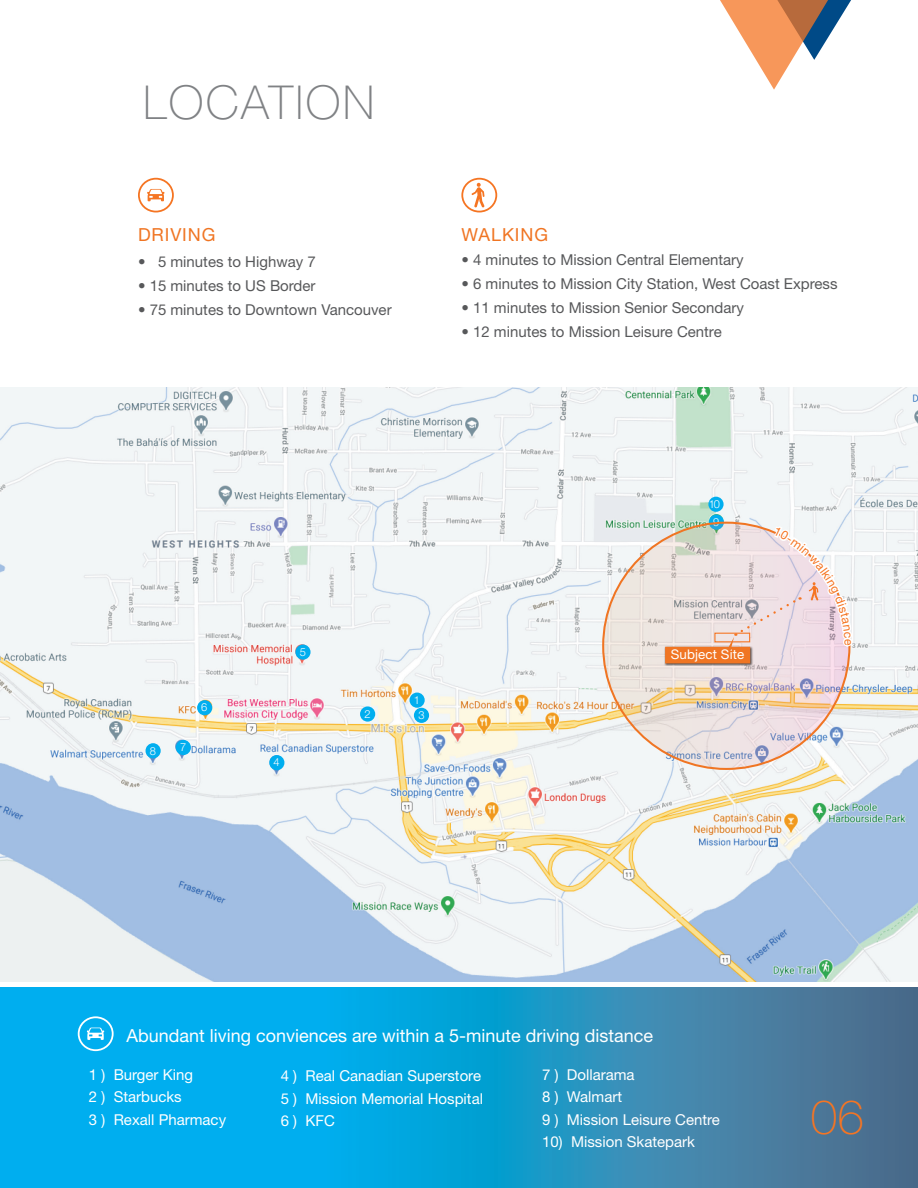
<style>
.page{position:relative;width:918px;height:1188px;background:#fff}
.page>*{position:absolute;margin:0;border:0;box-sizing:border-box;transform-origin:0 0}
.t1{font:100 47.7px "Helvetica Neue LT Std";color:#f57523}
.Headline{font:100 46.8px "Helvetica Neue LT Std";letter-spacing:.05em;color:#808285}
.text_footer{font:18px "Helvetica Neue LT Std";color:#fff}
.Subhead{font:18px "Helvetica Neue LT Std";letter-spacing:.05em;color:#f07523}
.Subhead-2{font:15px "Helvetica Neue LT Std";color:#57585a}
.text_footer-2{font:15px "Helvetica Neue LT Std";color:#fff}
.text_footer-3{font:13.35px "Helvetica Neue LT Std";letter-spacing:.01em;color:#fff}
.text_footer-4{font:300 11.1px "Helvetica Neue LT Std";color:#fff}
</style>
<div class="page">
<img style="left:0;top:388px;width:918px;height:594px">
<div style="left:295px;top:645px;width:16px;height:15px;background:#00aeef;border-radius:50%"></div>
<div style="left:269px;top:755px;width:15px;height:15px;background:#00aeef;border-radius:50%"></div>
<div style="left:197px;top:700px;width:15px;height:15px;background:#00aeef;border-radius:50%"></div>
<div style="left:176px;top:740px;width:15px;height:15px;background:#00aeef;border-radius:50%"></div>
<div style="left:146px;top:743px;width:15px;height:15px;background:#00aeef;border-radius:50%"></div>
<div style="left:410px;top:693px;width:15px;height:15px;background:#00aeef;border-radius:50%"></div>
<div style="left:414px;top:708px;width:15px;height:15px;background:#00aeef;border-radius:50%"></div>
<div style="left:360px;top:706px;width:15px;height:16px;background:#00aeef;border-radius:50%"></div>
<svg style="left:709px;top:515px;width:15px;height:15px"></svg>
<div style="left:708px;top:497px;width:16px;height:15px;background:#00aeef;border-radius:50%"></div>
<svg style="left:603px;top:523px;width:246px;height:246px;background:#e7d8d1"></svg>
<div style="left:664px;top:646px;width:89px;height:20px;background:#231f20;opacity:.75"></div>
<svg style="left:0;top:987px;width:918px;height:201px;background:#1b99cc"></svg>
<div style="left:78px;top:1016px;width:36px;height:35px;border:2px solid #fff;border-radius:50%"></div>
<svg style="left:87px;top:1028px;width:17px;height:12px"></svg>
<svg style="left:720px;top:0;width:131px;height:90px"></svg>
<div style="left:138px;top:178px;width:36px;height:34px;border:2px solid #f57523;border-radius:50%"></div>
<svg style="left:147px;top:189px;width:17px;height:12px"></svg>
<div style="left:461px;top:178px;width:36px;height:34px;border:2px solid #f57523;border-radius:50%"></div>
<svg style="left:472px;top:183px;width:12px;height:24px"></svg>
<svg style="left:665px;top:527px;width:186px;height:136px;background:#ead6d2"></svg>
<p class="Headline" style="left:143px;top:75px;width:233px">LOCATION</p>
<p class="Subhead" style="left:138px;top:224px;width:79px">DRIVING</p>
<p class="Subhead-2" style="left:138px;top:253px;width:179px">• 5 minutes to Highway 7</p>
<p class="Subhead-2" style="left:138px;top:277px;width:179px">• 15 minutes to US Border</p>
<p class="Subhead-2" style="left:138px;top:301px;width:255px">• 75 minutes to Downtown Vancouver</p>
<p class="Subhead" style="left:461px;top:224px;width:88px">WALKING</p>
<p class="Subhead-2" style="left:461px;top:251px;width:284px">• 4 minutes to Mission Central Elementary</p>
<p class="Subhead-2" style="left:461px;top:275px;width:378px">• 6 minutes to Mission City Station, West Coast Express</p>
<p class="Subhead-2" style="left:461px;top:299px;width:284px">• 11 minutes to Mission Senior Secondary</p>
<p class="Subhead-2" style="left:461px;top:323px;width:262px">• 12 minutes to Mission Leisure Centre</p>
<p class="text_footer-4" style="left:150px;top:744px;width:8px">8</p>
<p class="text_footer-4" style="left:180px;top:741px;width:8px">7</p>
<p class="text_footer-4" style="left:201px;top:701px;width:8px">6</p>
<p class="text_footer-4" style="left:300px;top:645px;width:8px">5</p>
<p class="text_footer-4" style="left:273px;top:756px;width:8px">4</p>
<p class="text_footer-4" style="left:365px;top:707px;width:8px">2</p>
<p class="text_footer-4" style="left:414px;top:693px;width:8px">1</p>
<p class="text_footer-4" style="left:418px;top:708px;width:8px">3</p>
<p class="text_footer-4" style="left:709px;top:498px;width:13px">10</p>
<p class="text_footer-4" style="left:713px;top:515px;width:8px">9</p>
<p class="text_footer-3" style="left:671px;top:647px;width:75px">Subject Site</p>
<p class="text_footer" style="left:127px;top:1025px;width:528px">Abundant living conviences are within a 5-minute driving distance</p>
<p class="text_footer-2" style="left:281px;top:1067px;width:202px">4 ) Real Canadian Superstore</p>
<p class="text_footer-2" style="left:281px;top:1089px;width:204px">5 ) Mission Memorial Hospital</p>
<p class="text_footer-2" style="left:281px;top:1112px;width:56px">6 ) KFC</p>
<p class="text_footer-2" style="left:89px;top:1065px;width:106px">1 ) Burger King</p>
<p class="text_footer-2" style="left:89px;top:1088px;width:94px">2 ) Starbucks</p>
<p class="text_footer-2" style="left:89px;top:1110px;width:139px">3 ) Rexall Pharmacy</p>
<p class="text_footer-2" style="left:542px;top:1065px;width:94px">7 ) Dollarama</p>
<p class="text_footer-2" style="left:542px;top:1088px;width:82px">8 ) Walmart</p>
<p class="text_footer-2" style="left:542px;top:1110px;width:179px">9 ) Mission Leisure Centre</p>
<p class="text_footer-2" style="left:542px;top:1133px;width:154px">10) Mission Skatepark</p>
<p class="t1" style="left:811px;top:1090px;width:55px">06</p>
</div>
